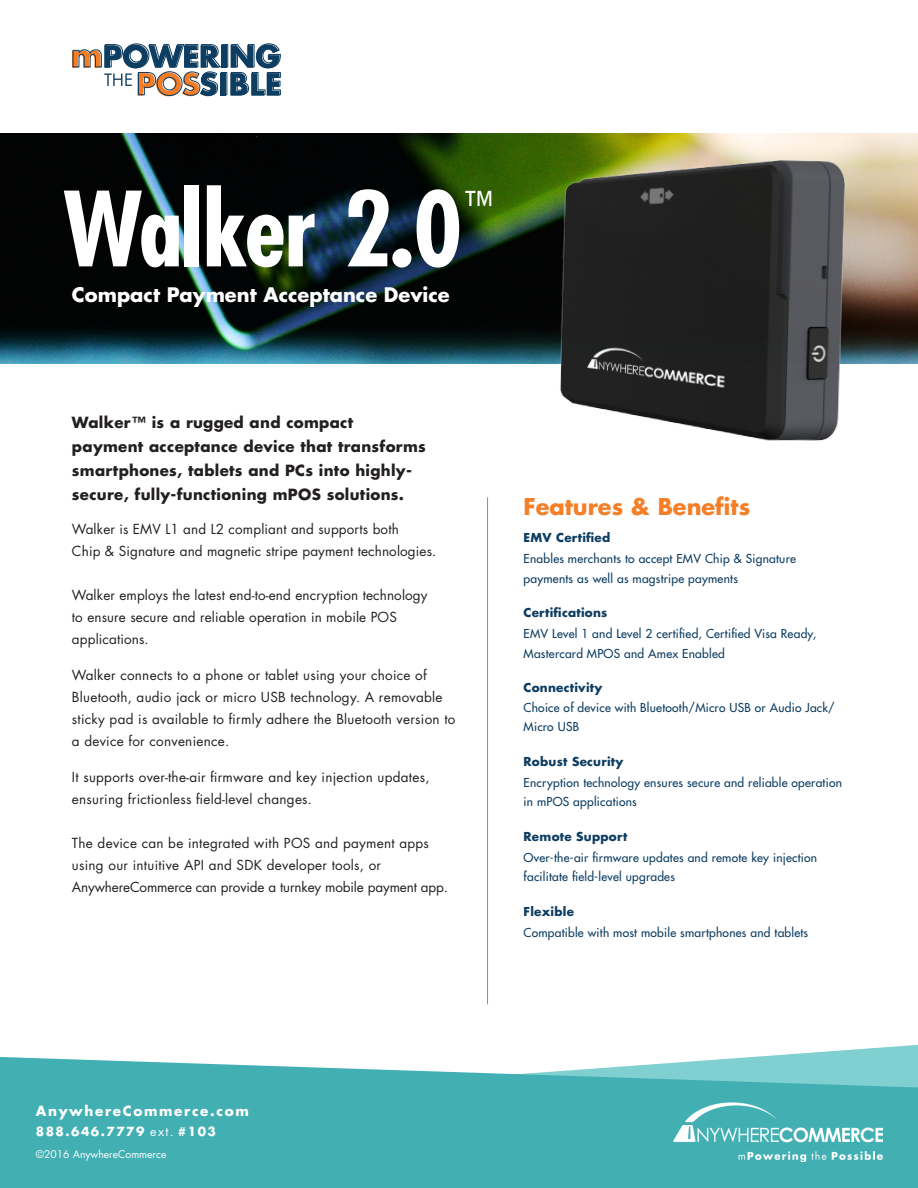
<style>
.page{position:relative;width:918px;height:1188px;background:#fff}
.page>*{position:absolute;margin:0;border:0;box-sizing:border-box;transform-origin:0 0}
.t1{font:700 condensed 100.5px "Futura";letter-spacing:-.01em;color:#fff}
.t2{font:condensed 36px "Futura";color:#fff}
.t3{font:700 22.5px "Futura";color:#f47f26}
.t4{font:700 19.5px "Futura";color:#fff}
.t5{font:700 15px/24px "Futura";letter-spacing:.02em;color:#231f20}
.t6{font:700 13.65px "Futura";letter-spacing:.12em;color:#fff}
.t7{font:13.5px/22px "Futura";letter-spacing:.02em;color:#231f20}
.t8{font:700 12.3px "Futura";letter-spacing:.12em;color:#fff}
.t9{font:12px/19.5px "Futura";letter-spacing:.02em;color:#0d3d61}
.t10{font:700 12px "Futura";letter-spacing:.02em;color:#0d3d61}
.t11{font:10.35px "Futura";color:#fff}
.s1{font-weight:700}
.s2{font-weight:400}
</style>
<div class="page">
<img style="left:0;top:134px;width:918px;height:230px">
<svg style="left:72px;top:43px;width:209px;height:53px"></svg>
<img style="left:558px;top:153px;width:289px;height:288px">
<svg style="left:753px;top:1045px;width:165px;height:12px"></svg>
<svg style="left:0;top:1057px;width:918px;height:131px;background:#51b5b9"></svg>
<img style="left:674px;top:1103px;width:208px;height:58px">
<hr style="left:487px;top:497px;width:1px;height:507px;background:#42afb3">
<p class="t1" style="left:63px;top:164px;width:401px">Walker 2.0</p>
<p class="t2" style="left:466px;top:182px;width:28px">™</p>
<p class="t4" style="left:72px;top:281px;width:379px">Compact Payment Acceptance Device</p>
<p class="t5" style="left:72px;top:409px;width:355px">Walker ™ is a rugged and compact payment acceptance device that transforms smartphones, tablets and PCs into highly&shy;secure, fully-functioning mPOS solutions.</p>
<p class="t7" style="left:72px;top:518px;width:366px">Walker is EMV L1 and L2 compliant and supports both<br>Chip &amp; Signature and magnetic stripe payment technologies.</p>
<p class="t7" style="left:72px;top:584px;width:357px">Walker employs the latest end-to-end encryption technology to ensure secure and reliable operation in mobile POS applications.</p>
<p class="t7" style="left:72px;top:664px;width:385px">Walker connects to a phone or tablet using your choice of Bluetooth, audio jack or micro USB technology. A removable sticky pad is available to firmly adhere the Bluetooth version to a device for convenience.</p>
<p class="t7" style="left:72px;top:765px;width:359px">It supports over-the-air firmware and key injection updates, ensuring frictionless field-level changes.</p>
<p class="t7" style="left:72px;top:832px;width:378px">The device can be integrated with POS and payment apps using our intuitive API and SDK developer tools, or<br>AnywhereCommerce can provide a turnkey mobile payment app.</p>
<p class="t3" style="left:524px;top:491px;width:228px">Features &amp; Benefits</p>
<p class="t9" style="left:524px;top:527px;width:274px;line-height:21px"><span class="s1">EMV Certified<br></span>Enables merchants to accept EMV Chip &amp; Signature</p>
<p class="t9" style="left:524px;top:568px;width:216px">payments as well as magstripe payments</p>
<p class="t10" style="left:524px;top:604px;width:85px">Certifications</p>
<p class="t9" style="left:524px;top:624px;width:294px">EMV Level 1 and Level 2 certified, Certified Visa Ready,<br>Mastercard MPOS and Amex Enabled</p>
<p class="t10" style="left:524px;top:679px;width:80px">Connectivity</p>
<p class="t9" style="left:524px;top:697px;width:313px">Choice of device with Bluetooth/Micro USB or Audio Jack/<br>Micro USB</p>
<p class="t10" style="left:524px;top:753px;width:101px">Robust Security</p>
<p class="t9" style="left:524px;top:772px;width:320px">Encryption technology ensures secure and reliable operation in mPOS applications</p>
<p class="t10" style="left:524px;top:828px;width:105px">Remote Support</p>
<p class="t9" style="left:524px;top:847px;width:295px">Over-the-air firmware updates and remote key injection facilitate field-level upgrades</p>
<p class="t10" style="left:524px;top:903px;width:52px">Flexible</p>
<p class="t9" style="left:524px;top:922px;width:286px">Compatible with most mobile smartphones and tablets</p>
<p class="t6" style="left:36px;top:1101px;width:214px">AnywhereCommerce.com</p>
<p class="t8" style="left:36px;top:1123px;width:182px">888.646.7779 <span class="s2">ext.</span> #103</p>
<p class="t11" style="left:36px;top:1147px;width:132px">©2016 AnywhereCommerce</p>
</div>
